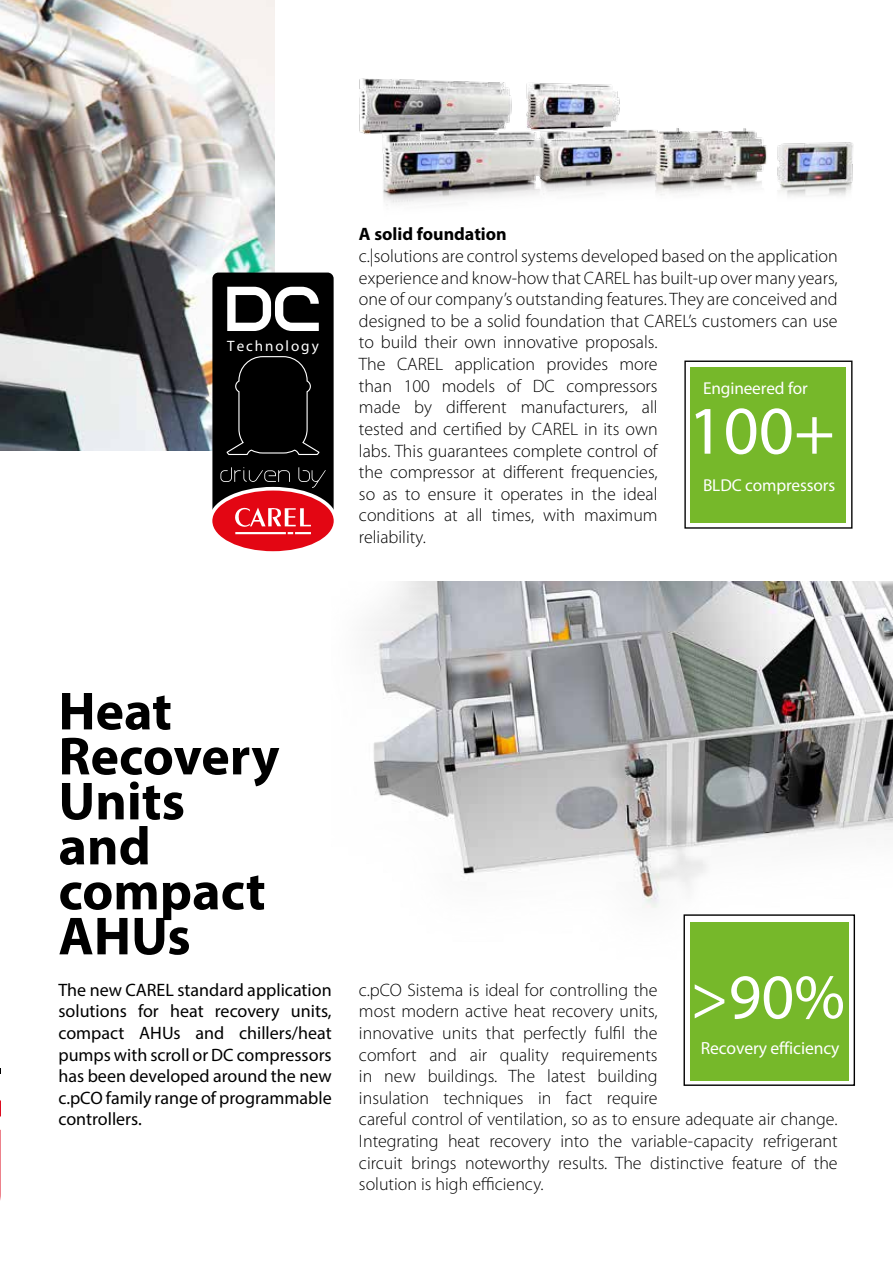
<style>
.page{position:relative;width:893px;height:1263px;background:#fff}
.page>*{position:absolute;margin:0;border:0;box-sizing:border-box;transform-origin:0 0}
.t1{font:68.55px "Myriad Pro";color:#fff}
.t2{font:64.05px "Myriad Pro";color:#fff}
.t3{font:700 54px/45px "Myriad Pro";color:#000}
.t4{font:300 18px/21.6px "Myriad Pro";color:#000}
.t5{font:18px/21.6px "Myriad Pro";color:#000;text-align:justify}
.t6{font:700 18px "Myriad Pro";color:#000}
.t7{font:17.55px "Myriad Pro";letter-spacing:-.005em;color:#fff}
.t8{font:17.25px "Myriad Pro";letter-spacing:-.005em;color:#fff}
.t9{font:15px "Myriad Pro";letter-spacing:.13em;color:#fff}
</style>
<div class="page">
<img style="left:368px;top:581px;width:525px;height:327px">
<svg style="left:0;top:1130px;width:1px;height:71px"></svg>
<svg style="left:0;top:1100px;width:1px;height:17px"></svg>
<img style="left:0;top:0;width:274px;height:451px">
<div style="left:212px;top:273px;width:122px;height:254px;background:#000;border-radius:6px"></div>
<svg style="left:298px;top:467px;width:28px;height:21px"></svg>
<svg style="left:220px;top:467px;width:70px;height:15px"></svg>
<div style="left:209px;top:487px;width:128px;height:68px;background:#fff;border-radius:50%"></div>
<div style="left:212px;top:490px;width:122px;height:61px;background:#e30613;border-radius:50%"></div>
<svg style="left:235px;top:507px;width:76px;height:27px"></svg>
<svg style="left:226px;top:356px;width:94px;height:99px"></svg>
<svg style="left:227px;top:287px;width:92px;height:44px"></svg>
<img style="left:359px;top:78px;width:495px;height:127px">
<div style="left:684px;top:361px;width:168px;height:168px;border:1px solid #000"></div>
<div style="left:691px;top:368px;width:155px;height:155px;background:#76b82a"></div>
<div style="left:683px;top:914px;width:172px;height:172px;border:1px solid #000"></div>
<div style="left:690px;top:922px;width:159px;height:158px;background:#76b82a"></div>
<p class="t9" style="left:227px;top:337px;width:93px">Technology</p>
<p class="t6" style="left:359px;top:223px;width:149px">A solid foundation</p>
<p class="t4" style="left:359px;top:245px;width:480px">c.|solutions are control systems developed based on the application experience and know-how that CAREL has built-up over many years, one of our company’s outstanding features. They are conceived and designed to be a solid foundation that CAREL’s customers can use to build their own innovative proposals.<br>The CAREL application provides more<br>than 100 models of DC compressors<br>made by different manufacturers, all<br>tested and certified by CAREL in its own<br>labs. This guarantees complete control of<br>the compressor at different frequencies,<br>so as to ensure it operates in the ideal<br>conditions at all times, with maximum<br>reliability.</p>
<p class="t8" style="left:703px;top:377px;width:106px">Engineered for</p>
<h1 class="t1" style="left:688px;top:388px;width:148px">100+</h1>
<p class="t8" style="left:703px;top:475px;width:134px">BLDC compressors</p>
<h3 class="t3" style="left:58px;top:687px;width:223px">Heat<br>Recovery<br>Units and compact<br>AHUs</h3>
<p class="t5" style="left:58px;top:979px;width:275px">The new CAREL standard application solutions for heat recovery units, compact AHUs and chillers/heat pumps with scroll or DC compressors has been developed around the new c.pCO family range of programmable controllers.</p>
<p class="t4" style="left:359px;top:979px;width:480px">c.pCO Sistema is ideal for controlling the<br>most modern active heat recovery units,<br>innovative units that perfectly fulfil the<br>comfort and air quality requirements<br>in new buildings. The latest building<br>insulation techniques in fact require<br>careful control of ventilation, so as to ensure adequate air change.<br>Integrating heat recovery into the variable-capacity refrigerant circuit brings noteworthy results. The distinctive feature of the solution is high efficiency.</p>
<h2 class="t2" style="left:690px;top:957px;width:156px">&gt;90%</h2>
<p class="t7" style="left:701px;top:1037px;width:140px">Recovery efficiency</p>
</div>
